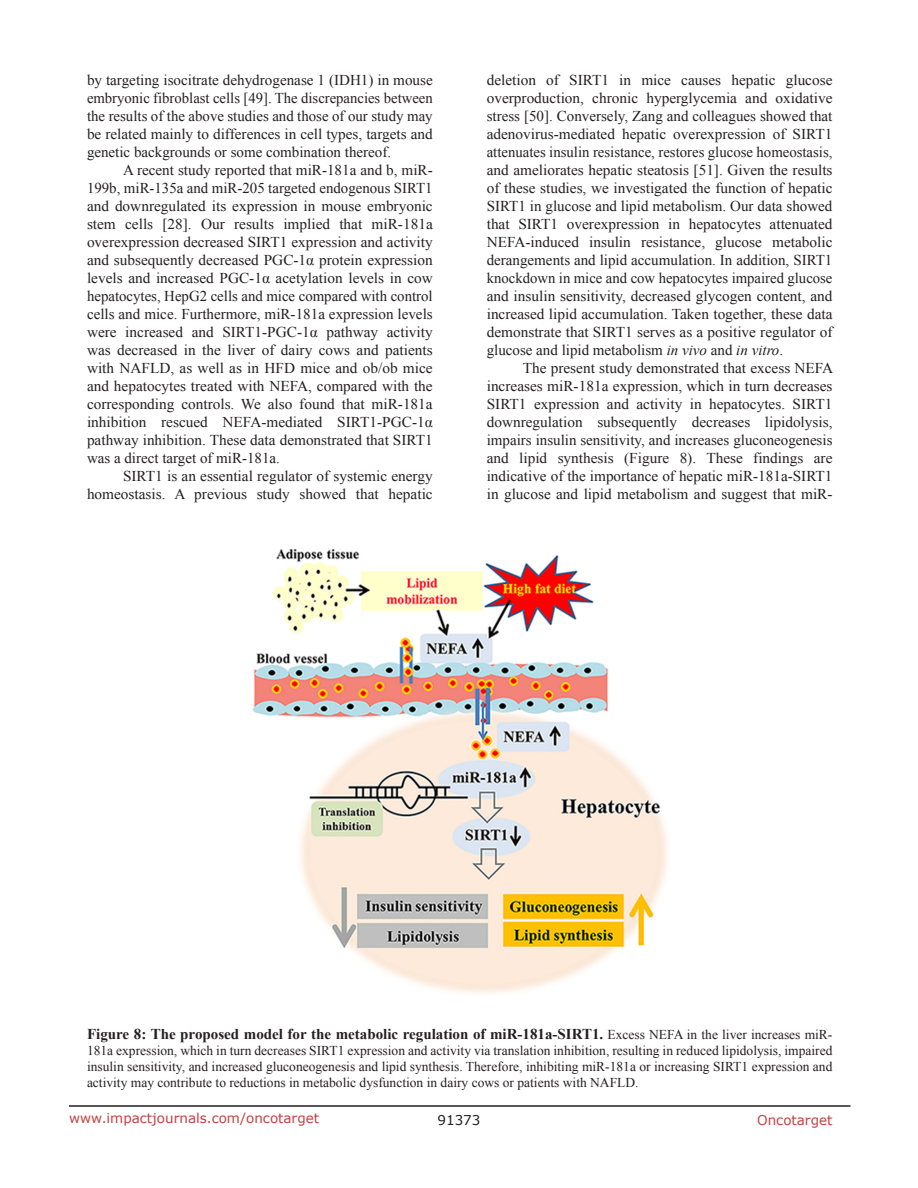
<style>
.page{position:relative;width:918px;height:1188px;background:#fff}
.page>*{position:absolute;margin:0;border:0;box-sizing:border-box;transform-origin:0 0}
.BodyText{font:15px/18px "Times New Roman";color:#231f20;text-align:justify}
.figuretext{font:700 15px "Times New Roman";color:#231f20}
.figuretext-2{font:13.5px/16.2px "Times New Roman";color:#231f20;text-align:justify}
.t1{font:13.5px "Verdana";color:#c24141}
.t2{font:13.5px "Verdana";color:#231f20}
.s1{font-style:italic}
.s2{font-weight:400;font-size:13.5px}
</style>
<div class="page">
<hr style="left:69px;top:1105px;width:781px;height:2px;background:#231f20">
<img style="left:252px;top:548px;width:416px;height:446px">
<p class="BodyText" style="left:87px;top:71px;width:347px">by targeting isocitrate dehydrogenase 1 (IDH1) in mouse embryonic fibroblast cells [49]. The discrepancies between the results of the above studies and those of our study may be related mainly to differences in cell types, targets and genetic backgrounds or some combination thereof.</p>
<p class="BodyText" style="left:87px;top:161px;width:347px;text-indent:36px">A recent study reported that miR-181a and b, miR-199b, miR-135a and miR-205 targeted endogenous SIRT1 and downregulated its expression in mouse embryonic stem cells [28]. Our results implied that miR-181a overexpression decreased SIRT1 expression and activity and subsequently decreased PGC-1α protein expression levels and increased PGC-1α acetylation levels in cow hepatocytes, HepG2 cells and mice compared with control cells and mice. Furthermore, miR-181a expression levels were increased and SIRT1-PGC-1α pathway activity was decreased in the liver of dairy cows and patients with NAFLD, as well as in HFD mice and ob/ob mice and hepatocytes treated with NEFA, compared with the corresponding controls. We also found that miR-181a inhibition rescued NEFA-mediated SIRT1-PGC-1α pathway inhibition. These data demonstrated that SIRT1 was a direct target of miR-181a.</p>
<p class="BodyText" style="left:87px;top:467px;width:347px;text-align:right">SIRT1 is an essential regulator of systemic energy homeostasis. A previous study showed that hepatic</p>
<p class="BodyText" style="left:487px;top:71px;width:347px">deletion of SIRT1 in mice causes hepatic glucose overproduction, chronic hyperglycemia and oxidative stress [50]. Conversely, Zang and colleagues showed that adenovirus-mediated hepatic overexpression of SIRT1 attenuates insulin resistance, restores glucose homeostasis, and ameliorates hepatic steatosis [51]. Given the results of these studies, we investigated the function of hepatic SIRT1 in glucose and lipid metabolism. Our data showed that SIRT1 overexpression in hepatocytes attenuated NEFA-induced insulin resistance, glucose metabolic derangements and lipid accumulation. In addition, SIRT1 knockdown in mice and cow hepatocytes impaired glucose and insulin sensitivity, decreased glycogen content, and increased lipid accumulation. Taken together, these data demonstrate that SIRT1 serves as a positive regulator of glucose and lipid metabolism <span class="s1">in vivo</span> and <span class="s1">in vitro</span>.</p>
<p class="BodyText" style="left:487px;top:359px;width:348px;text-indent:36px">The present study demonstrated that excess NEFA increases miR-181a expression, which in turn decreases SIRT1 expression and activity in hepatocytes. SIRT1 downregulation subsequently decreases lipidolysis, impairs insulin sensitivity, and increases gluconeogenesis and lipid synthesis (Figure 8). These findings are indicative of the importance of hepatic miR-181a-SIRT1 in glucose and lipid metabolism and suggest that miR-</p>
<p class="figuretext" style="left:87px;top:1023px;width:747px">Figure 8: The proposed model for the metabolic regulation of miR-181a-SIRT1. <span class="s2">Excess NEFA in the liver increases miR-</span></p>
<p class="figuretext-2" style="left:87px;top:1042px;width:747px">181a expression, which in turn decreases SIRT1 expression and activity via translation inhibition, resulting in reduced lipidolysis, impaired insulin sensitivity, and increased gluconeogenesis and lipid synthesis. Therefore, inhibiting miR-181a or increasing SIRT1 expression and activity may contribute to reductions in metabolic dysfunction in dairy cows or patients with NAFLD.</p>
<p class="t1" style="left:69px;top:1109px;width:252px">www.impactjournals.com/oncotarget</p>
<p class="t2" style="left:438px;top:1111px;width:44px">91373</p>
<p class="t1" style="left:757px;top:1111px;width:77px">Oncotarget</p>
</div>
